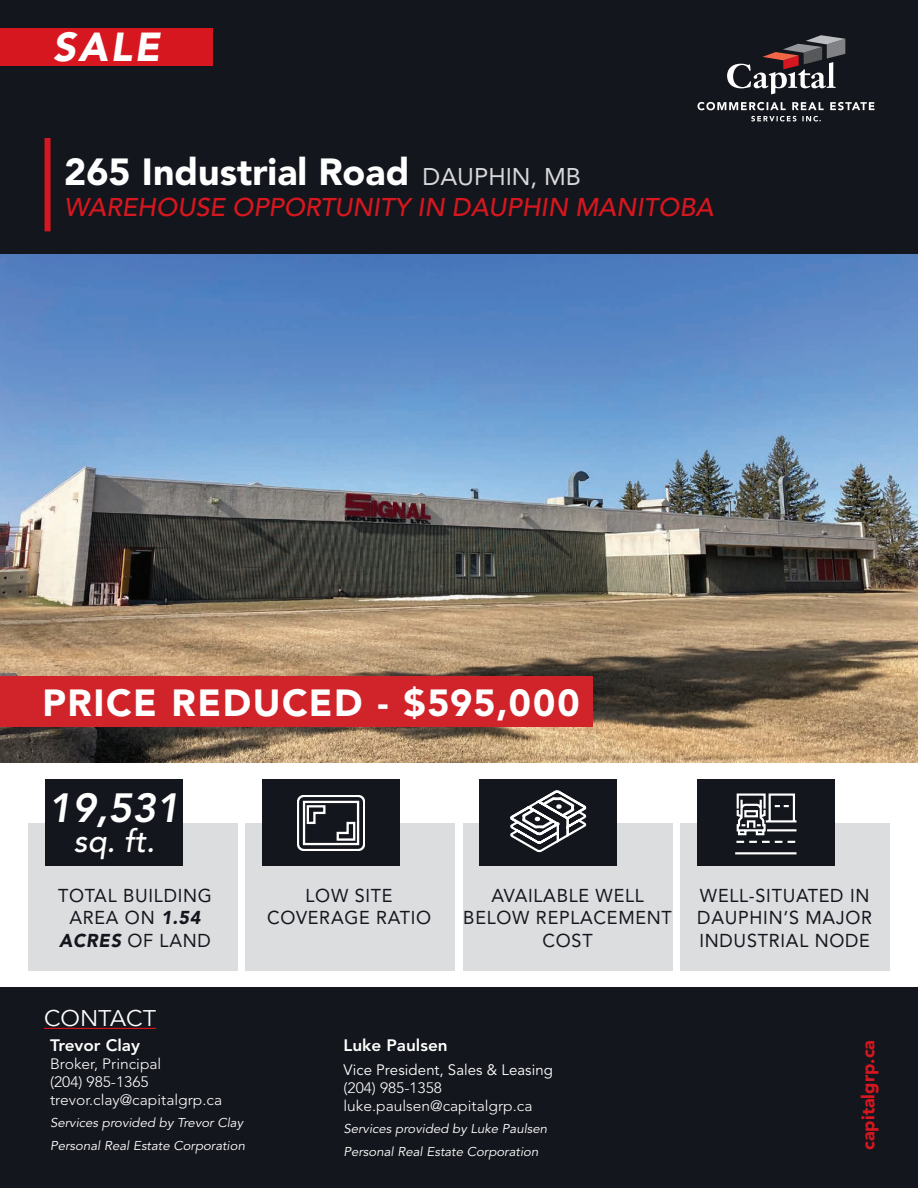
<style>
.page{position:relative;width:918px;height:1188px;background:#fff}
.page>*{position:absolute;margin:0;border:0;box-sizing:border-box;transform-origin:0 0}
.t1{font:italic 800 40.5px "Avenir LT Std";color:#fff}
.t2{font:italic 900 40.2px "Avenir LT Std";color:#fff}
.t3{font:900 37.5px "Avenir LT Std";letter-spacing:.01em;color:#fff}
.t4{font:900 37.5px "Avenir LT Std";letter-spacing:.04em;color:#fff}
.t5{font:italic 500 31.5px "Avenir LT Std";color:#fff}
.t6{font:italic 500 25.5px "Avenir LT Std";color:#d7171f}
.t7{font:22.5px "Avenir LT Std";color:#fff;scale:1.04 1}
.t8{font:18.6px/22.5px "Avenir LT Std";letter-spacing:.04em;color:#14161d;text-align:center}
.t9{font:900 18px "Avenir LT Std";color:#d7171f}
.t10{font:800 16.5px "Avenir LT Std";color:#fff;scale:1.04 1}
.t11{font:300 15px/18px "Avenir LT Std";color:#fff;scale:1.04 1}
.t12{font:15px "Avenir LT Std";letter-spacing:.005em;color:#fff}
.t13{font:italic 12.75px/22.5px "Avenir LT Std";color:#fff;scale:1.04 1}
.s1{font-weight:400;font-size:24px;color:#d6d8db}
.s2{font-weight:900;font-style:italic}
</style>
<div class="page">
<div style="left:0;top:0;width:918px;height:281px;background:#14161d"></div>
<div style="left:0;top:987px;width:918px;height:201px;background:#14161d"></div>
<svg style="left:698px;top:35px;width:176px;height:87px"></svg>
<hr style="left:44px;top:1028px;width:112px;height:1px;background:#d7171f">
<div style="left:45px;top:138px;width:6px;height:93px;background:#d7171f"></div>
<img style="left:0;top:255px;width:918px;height:507px">
<div style="left:29px;top:823px;width:209px;height:147px;background:#dcdddf"></div>
<div style="left:246px;top:823px;width:209px;height:147px;background:#dcdddf"></div>
<div style="left:463px;top:823px;width:209px;height:147px;background:#dcdddf"></div>
<div style="left:680px;top:823px;width:209px;height:147px;background:#dcdddf"></div>
<div style="left:45px;top:780px;width:138px;height:86px;background:#14161d"></div>
<div style="left:262px;top:780px;width:138px;height:86px;background:#14161d"></div>
<div style="left:479px;top:780px;width:138px;height:86px;background:#14161d"></div>
<div style="left:697px;top:780px;width:137px;height:86px;background:#14161d"></div>
<svg style="left:297px;top:795px;width:68px;height:56px"></svg>
<svg style="left:735px;top:793px;width:62px;height:62px"></svg>
<svg style="left:510px;top:790px;width:77px;height:63px"></svg>
<div style="left:0;top:28px;width:212px;height:38px;background:#d7171f"></div>
<div style="left:0;top:676px;width:593px;height:51px;background:#d1232a"></div>
<h2 class="t2" style="left:53px;top:23px;width:108px">SALE</h2>
<h3 class="t3" style="left:64px;top:149px;width:518px">265 Industrial Road <span class="s1">DAUPHIN, MB</span></h3>
<h3 class="t6" style="left:64px;top:193px;width:651px">WAREHOUSE OPPORTUNITY IN DAUPHIN MANITOBA</h3>
<h3 class="t4" style="left:43px;top:680px;width:539px">PRICE REDUCED - $595,000</h3>
<h1 class="t1" style="left:48px;top:784px;width:133px">19,531</h1>
<h3 class="t5" style="left:73px;top:823px;width:83px">sq. ft.</h3>
<p class="t8" style="left:58px;top:884px;width:155px">TOTAL BUILDING<br>AREA ON <span class="s2">1.54<br>ACRES</span> OF LAND</p>
<p class="t8" style="left:267px;top:884px;width:166px">LOW SITE<br>COVERAGE RATIO</p>
<p class="t8" style="left:463px;top:884px;width:210px">AVAILABLE WELL<br>BELOW REPLACEMENT<br>COST</p>
<p class="t8" style="left:697px;top:884px;width:176px;text-align:left">WELL-SITUATED IN<br>DAUPHIN’S MAJOR<br>INDUSTRIAL NODE</p>
<p class="t7" style="left:44px;top:1005px;width:109px">CONTACT</p>
<p class="t10" style="left:50px;top:1035px;width:88px">Trevor Clay</p>
<p class="t11" style="left:50px;top:1055px;width:167px">Broker, Principal<br>(204) 985-1365 trevor.clay@capitalgrp.ca</p>
<p class="t13" style="left:50px;top:1112px;width:189px">Services provided by Trevor Clay<br>Personal Real Estate Corporation</p>
<p class="t10" style="left:344px;top:1035px;width:102px">Luke Paulsen</p>
<p class="t12" style="left:344px;top:1061px;width:211px">Vice President, Sales &amp; Leasing</p>
<p class="t11" style="left:344px;top:1079px;width:183px">(204) 985-1358 luke.paulsen@capitalgrp.ca</p>
<p class="t13" style="left:344px;top:1118px;width:198px">Services provided by Luke Paulsen<br>Personal Real Estate Corporation</p>
<p class="t9" style="left:857px;top:1150px;width:111px;rotate:-90deg">capitalgrp.ca</p>
</div>
